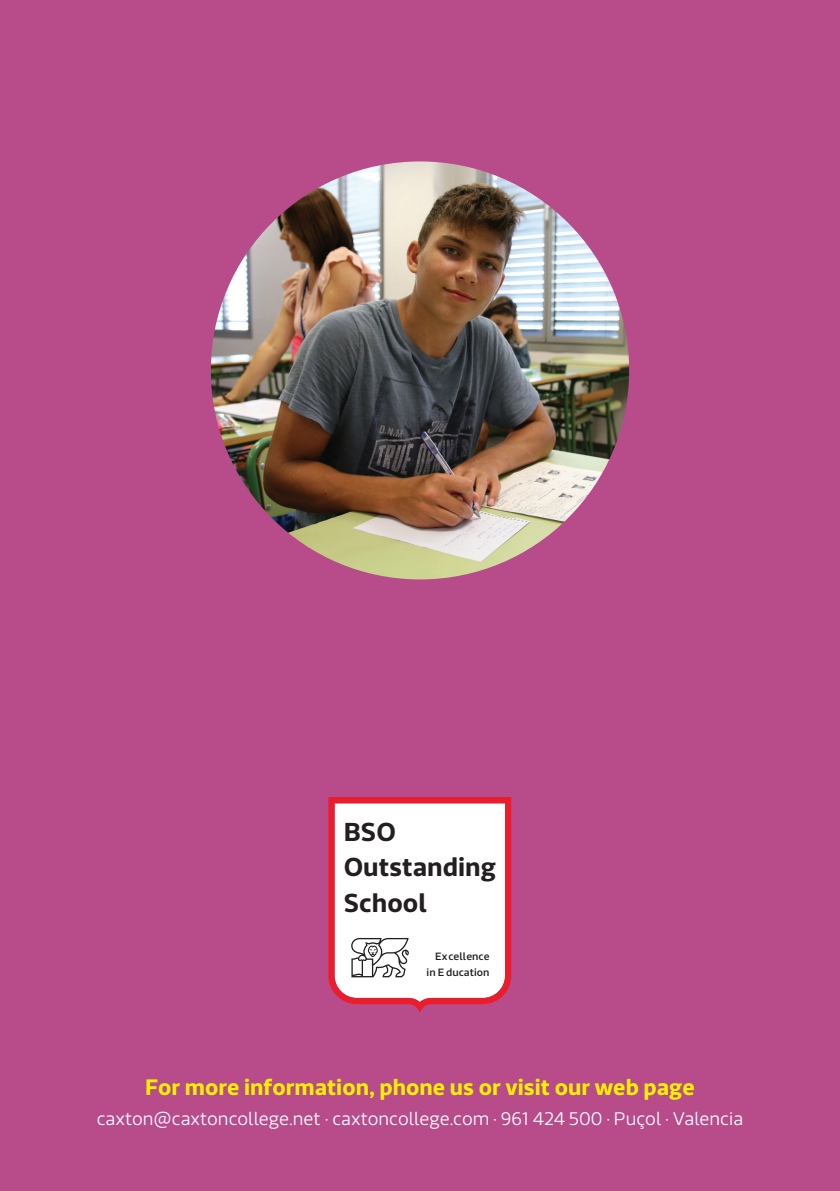
<style>
.page{position:relative;width:840px;height:1191px;background:#fff}
.page>*{position:absolute;margin:0;border:0;box-sizing:border-box;transform-origin:0 0}
.t1{font:700 25.6px/35px "Riona Sans";color:#231f20}
.t2{font:700 22px "Riona Sans";color:#fff101}
.t3{font:300 18px "Riona Sans";color:#fff}
.t4{font:500 10.4px/16.2px "Riona Sans";color:#231f20;text-align:right}
</style>
<div class="page">
<div style="left:0;top:0;width:839px;height:1191px;background:#b84c8a"></div>
<svg style="left:328px;top:797px;width:183px;height:214px;background:#f5d7dc"></svg>
<img style="left:211px;top:161px;width:417px;height:418px;border-radius:209px">
<h1 class="t1" style="left:343px;top:815px;width:154px">BSO<br>Outstanding<br>School</h1>
<p class="t4" style="left:426px;top:948px;width:65px">Excellence in E ducation</p>
<p class="t2" style="left:145px;top:1073px;width:551px">For more information, phone us or visit our web page</p>
<p class="t3" style="left:97px;top:1107px;width:647px">caxton@caxtoncollege.net · caxtoncollege.com · 961 424 500 · Puçol · Valencia</p>
</div>
